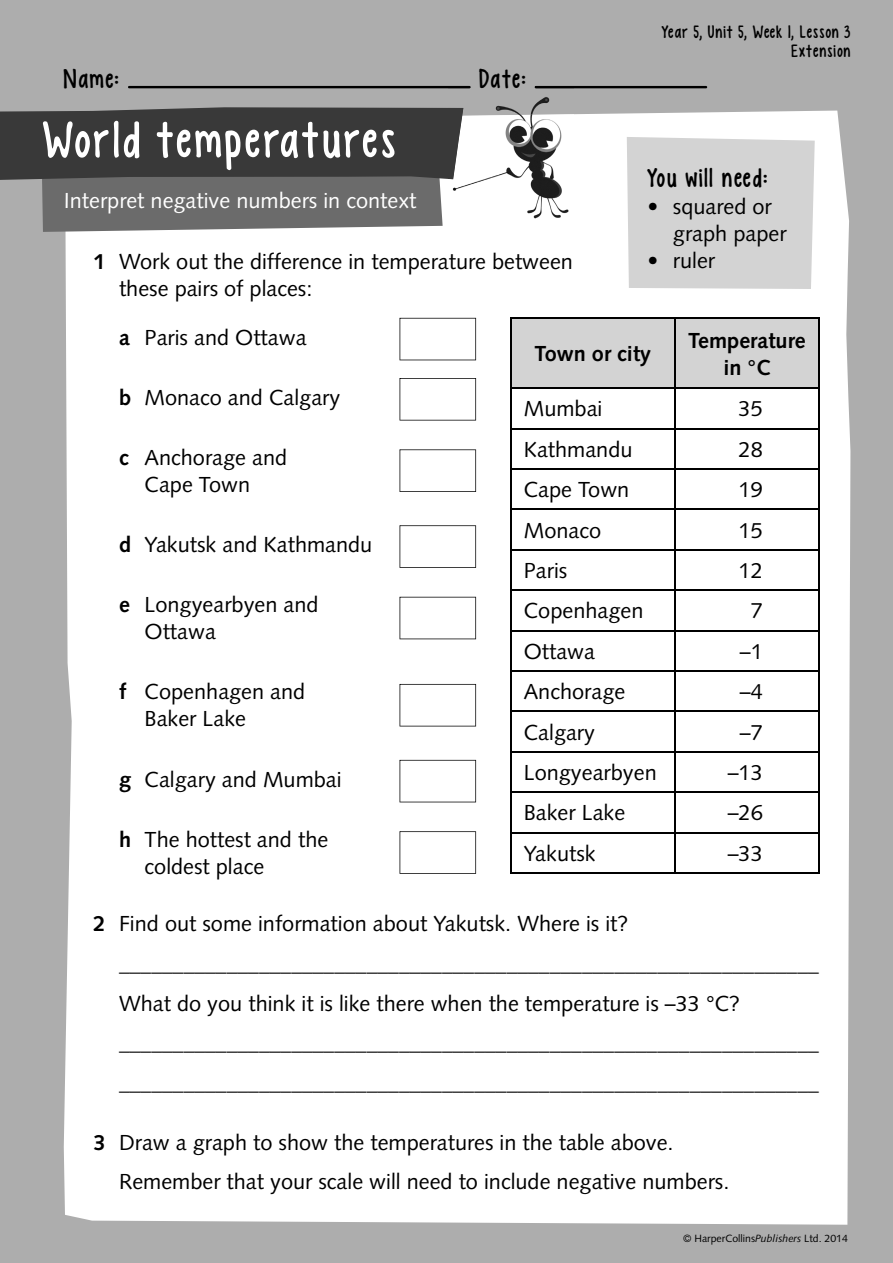
<style>
.page{position:relative;width:893px;height:1263px;background:#adadad}
.page>*{position:absolute;margin:0;border:0;box-sizing:border-box;transform-origin:0 0}
.t1{font:51.75px "KG Empireof Dirt";letter-spacing:.06em;color:#fff}
.t2{font:27px "KG Empireof Dirt";letter-spacing:.055em;color:#000}
.t3{font:21.75px/27px "Syntax LT Std";color:#000}
.t4{font:21.75px "Syntax LT Std";color:#fff}
.t5{font:700 21.75px/27px "Syntax LT Std";color:#000;text-align:center}
.t6{font:18px/19.5px "KG Empireof Dirt";letter-spacing:.055em;color:#000;text-align:right}
.t7{font:10.5px "Syntax LT Std";color:#000}
.s1{font-weight:700}
.s2{font-style:italic}
</style>
<div class="page">
<div style="left:64px;top:111px;width:786px;height:1114px;background:#fff"></div>
<hr style="left:128px;top:86px;width:343px;height:2px;background:#000">
<hr style="left:535px;top:86px;width:172px;height:2px;background:#000">
<svg style="left:0;top:107px;width:463px;height:125px;background:#575757"></svg>
<img style="left:448px;top:85px;width:126px;height:29px">
<img style="left:448px;top:114px;width:126px;height:112px">
<img style="left:448px;top:86px;width:23px;height:2px">
<img style="left:472px;top:85px;width:55px;height:4px">
<img style="left:535px;top:86px;width:39px;height:2px">
<img style="left:448px;top:108px;width:15px;height:71px">
<div style="left:627px;top:137px;width:188px;height:152px;background:#d3d3d3"></div>
<svg style="left:400px;top:318px;width:76px;height:42px;background:#f5f5f5"></svg>
<svg style="left:400px;top:378px;width:76px;height:42px;background:#f5f5f5"></svg>
<svg style="left:400px;top:449px;width:76px;height:43px;background:#f2f2f2"></svg>
<svg style="left:400px;top:525px;width:76px;height:43px;background:#f2f2f2"></svg>
<svg style="left:400px;top:597px;width:76px;height:42px;background:#f5f5f5"></svg>
<svg style="left:400px;top:684px;width:76px;height:42px;background:#f5f5f5"></svg>
<svg style="left:400px;top:760px;width:76px;height:42px;background:#f5f5f5"></svg>
<svg style="left:400px;top:831px;width:76px;height:43px;background:#f2f2f2"></svg>
<div style="left:512px;top:319px;width:307px;height:68px;background:#d3d3d3"></div>
<hr style="left:510px;top:318px;width:165px;height:1px;background:#000">
<hr style="left:510px;top:319px;width:2px;height:68px;background:#000">
<hr style="left:675px;top:318px;width:145px;height:1px;background:#000">
<hr style="left:674px;top:319px;width:1px;height:68px;background:#000">
<hr style="left:819px;top:319px;width:1px;height:68px;background:#000">
<hr style="left:510px;top:387px;width:165px;height:2px;background:#000">
<hr style="left:510px;top:389px;width:2px;height:39px;background:#000">
<hr style="left:675px;top:387px;width:145px;height:2px;background:#000">
<hr style="left:674px;top:389px;width:1px;height:39px;background:#000">
<hr style="left:819px;top:389px;width:1px;height:39px;background:#000">
<hr style="left:510px;top:428px;width:165px;height:1px;background:#000">
<hr style="left:510px;top:429px;width:2px;height:39px;background:#000">
<hr style="left:675px;top:428px;width:145px;height:1px;background:#000">
<hr style="left:674px;top:429px;width:1px;height:39px;background:#000">
<hr style="left:819px;top:429px;width:1px;height:39px;background:#000">
<hr style="left:510px;top:468px;width:165px;height:2px;background:#000">
<hr style="left:510px;top:470px;width:2px;height:39px;background:#000">
<hr style="left:675px;top:468px;width:145px;height:2px;background:#000">
<hr style="left:674px;top:470px;width:1px;height:39px;background:#000">
<hr style="left:819px;top:470px;width:1px;height:39px;background:#000">
<hr style="left:510px;top:509px;width:165px;height:1px;background:#000">
<hr style="left:510px;top:510px;width:2px;height:39px;background:#000">
<hr style="left:675px;top:509px;width:145px;height:1px;background:#000">
<hr style="left:674px;top:510px;width:1px;height:39px;background:#000">
<hr style="left:819px;top:510px;width:1px;height:39px;background:#000">
<hr style="left:510px;top:549px;width:165px;height:1px;background:#000">
<hr style="left:510px;top:550px;width:2px;height:39px;background:#000">
<hr style="left:675px;top:549px;width:145px;height:1px;background:#000">
<hr style="left:674px;top:550px;width:1px;height:39px;background:#000">
<hr style="left:819px;top:550px;width:1px;height:39px;background:#000">
<hr style="left:510px;top:589px;width:165px;height:2px;background:#000">
<hr style="left:510px;top:591px;width:2px;height:39px;background:#000">
<hr style="left:675px;top:589px;width:145px;height:2px;background:#000">
<hr style="left:674px;top:591px;width:1px;height:39px;background:#000">
<hr style="left:819px;top:591px;width:1px;height:39px;background:#000">
<hr style="left:510px;top:630px;width:165px;height:1px;background:#000">
<hr style="left:510px;top:631px;width:2px;height:39px;background:#000">
<hr style="left:675px;top:630px;width:145px;height:1px;background:#000">
<hr style="left:674px;top:631px;width:1px;height:39px;background:#000">
<hr style="left:819px;top:631px;width:1px;height:39px;background:#000">
<hr style="left:510px;top:670px;width:165px;height:2px;background:#000">
<hr style="left:510px;top:672px;width:2px;height:39px;background:#000">
<hr style="left:675px;top:670px;width:145px;height:2px;background:#000">
<hr style="left:674px;top:672px;width:1px;height:39px;background:#000">
<hr style="left:819px;top:672px;width:1px;height:39px;background:#000">
<hr style="left:510px;top:711px;width:165px;height:1px;background:#000">
<hr style="left:510px;top:712px;width:2px;height:39px;background:#000">
<hr style="left:675px;top:711px;width:145px;height:1px;background:#000">
<hr style="left:674px;top:712px;width:1px;height:39px;background:#000">
<hr style="left:819px;top:712px;width:1px;height:39px;background:#000">
<hr style="left:510px;top:751px;width:165px;height:1px;background:#000">
<hr style="left:510px;top:752px;width:2px;height:39px;background:#000">
<hr style="left:675px;top:751px;width:145px;height:1px;background:#000">
<hr style="left:674px;top:752px;width:1px;height:39px;background:#000">
<hr style="left:819px;top:752px;width:1px;height:39px;background:#000">
<hr style="left:510px;top:791px;width:165px;height:2px;background:#000">
<hr style="left:510px;top:793px;width:2px;height:39px;background:#000">
<hr style="left:675px;top:791px;width:145px;height:2px;background:#000">
<hr style="left:674px;top:793px;width:1px;height:39px;background:#000">
<hr style="left:819px;top:793px;width:1px;height:39px;background:#000">
<hr style="left:510px;top:832px;width:165px;height:1px;background:#000">
<hr style="left:510px;top:833px;width:2px;height:39px;background:#000">
<hr style="left:675px;top:832px;width:145px;height:1px;background:#000">
<hr style="left:674px;top:833px;width:1px;height:39px;background:#000">
<hr style="left:819px;top:833px;width:1px;height:39px;background:#000">
<hr style="left:510px;top:872px;width:310px;height:2px;background:#000">
<p class="t2" style="left:64px;top:64px;width:57px">Name:</p>
<h1 class="t1" style="left:43px;top:111px;width:354px">World temperatures</h1>
<p class="t4" style="left:64px;top:191px;width:354px">Interpret negative numbers in context</p>
<p class="t2" style="left:479px;top:64px;width:48px">Date:</p>
<p class="t6" style="left:662px;top:22px;width:190px">Year 5, Unit 5, Week 1, Lesson 3<br>Extension</p>
<p class="t2" style="left:647px;top:162px;width:122px">You will need:</p>
<p class="t3" style="left:673px;top:194px;width:115px;text-indent:-26px">• squared or graph paper</p>
<p class="t3" style="left:94px;top:250px;width:481px"><span class="s1">1</span> Work out the difference in temperature between</p>
<p class="t3" style="left:647px;top:248px;width:69px">• ruler</p>
<p class="t3" style="left:119px;top:277px;width:195px">these pairs of places:</p>
<p class="t3" style="left:119px;top:325px;width:189px"><span class="s1">a</span> Paris and Ottawa</p>
<p class="t5" style="left:688px;top:329px;width:119px">Temperature in °C</p>
<p class="t5" style="left:535px;top:342px;width:118px">Town or city</p>
<p class="t3" style="left:119px;top:386px;width:223px"><span class="s1">b</span> Monaco and Calgary</p>
<p class="t3" style="left:119px;top:446px;width:170px;text-align:center"><span class="s1">c</span> Anchorage and<br>Cape Town</p>
<p class="t3" style="left:119px;top:533px;width:255px"><span class="s1">d</span> Yakutsk and Kathmandu</p>
<p class="t3" style="left:524px;top:397px;width:80px">Mumbai</p>
<p class="t3" style="left:739px;top:397px;width:26px">35</p>
<p class="t3" style="left:524px;top:438px;width:110px">Kathmandu</p>
<p class="t3" style="left:739px;top:438px;width:26px">28</p>
<p class="t3" style="left:524px;top:478px;width:107px">Cape Town</p>
<p class="t3" style="left:739px;top:478px;width:26px">19</p>
<p class="t3" style="left:524px;top:519px;width:79px">Monaco</p>
<p class="t3" style="left:739px;top:519px;width:26px">15</p>
<p class="t3" style="left:524px;top:559px;width:45px">Paris</p>
<p class="t3" style="left:739px;top:559px;width:26px">12</p>
<p class="t3" style="left:524px;top:599px;width:121px">Copenhagen</p>
<p class="t3" style="left:751px;top:599px;width:14px">7</p>
<p class="t3" style="left:524px;top:640px;width:73px">Ottawa</p>
<p class="t3" style="left:740px;top:640px;width:24px">–1</p>
<p class="t3" style="left:524px;top:680px;width:103px">Anchorage</p>
<p class="t3" style="left:740px;top:680px;width:24px">–4</p>
<p class="t3" style="left:524px;top:720px;width:73px">Calgary</p>
<p class="t3" style="left:740px;top:720px;width:24px">–7</p>
<p class="t3" style="left:524px;top:761px;width:134px">Longyearbyen</p>
<p class="t3" style="left:728px;top:761px;width:37px">–13</p>
<p class="t3" style="left:524px;top:801px;width:103px">Baker Lake</p>
<p class="t3" style="left:728px;top:801px;width:37px">–26</p>
<p class="t3" style="left:524px;top:842px;width:73px">Yakutsk</p>
<p class="t3" style="left:728px;top:842px;width:37px">–33</p>
<p class="t3" style="left:145px;top:593px;width:176px;text-indent:-26px"><span class="s1">e</span> Longyearbyen and<br>Ottawa</p>
<p class="t3" style="left:145px;top:680px;width:162px;text-indent:-26px"><span class="s1">f</span> Copenhagen and<br>Baker Lake</p>
<p class="t3" style="left:119px;top:767px;width:224px"><span class="s1">g</span> Calgary and Mumbai</p>
<p class="t3" style="left:145px;top:828px;width:185px;text-indent:-26px"><span class="s1">h</span> The hottest and the coldest place</p>
<p class="t3" style="left:119px;top:905px;width:701px;line-height:39.8px;text-indent:-26px"><span class="s1">2</span> Find out some information about Yakutsk. Where is it? _________________________________________________________________ What do you think it is like there when the temperature is –33 °C? _________________________________________________________________ _________________________________________________________________</p>
<p class="t3" style="left:119px;top:1124px;width:612px;line-height:39.8px;text-indent:-26px"><span class="s1">3</span> Draw a graph to show the temperatures in the table above.<br>Remember that your scale will need to include negative numbers.</p>
<p class="t7" style="left:683px;top:1234px;width:166px">© HarperCollins<span class="s2">Publishers</span> Ltd. 2014</p>
</div>
